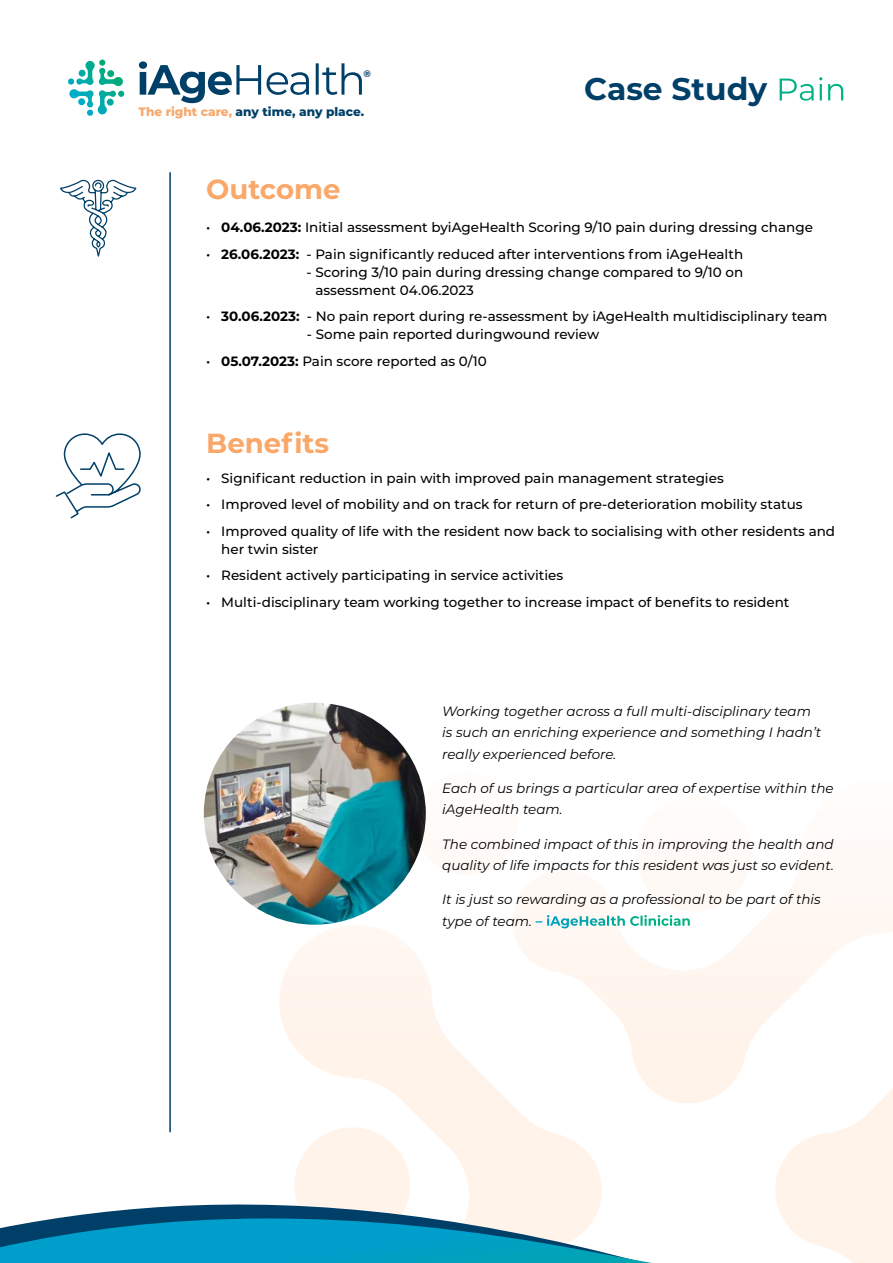
<style>
.page{position:relative;width:893px;height:1263px;background:#fff}
.page>*{position:absolute;margin:0;border:0;box-sizing:border-box;transform-origin:0 0}
.t1{font:700 31.35px "Montserrat";color:#003f68}
.t2{font:700 27.6px "Montserrat";color:#f9a86a}
.t3{font:500 13.5px/18px "Montserrat";color:#000}
.t4{font:italic 13.5px/21.5px "Montserrat";color:#000}
.t5{font:800 12.15px "Montserrat";color:#003f68}
.t6{font:700 9.45px "Montserrat";color:#003f68}
.s1{color:#f9a86a}
.s2{font-weight:400;color:#fff}
.s3{font-weight:700}
.s4{font-weight:700;font-style:normal;color:#fff}
</style>
<div class="page">
<svg style="left:68px;top:60px;width:56px;height:56px"></svg>
<svg style="left:139px;top:61px;width:223px;height:42px"></svg>
<svg style="left:274px;top:917px;width:256px;height:205px;fill:#fff6f0"></svg>
<svg style="left:790px;top:1109px;width:103px;height:43px"></svg>
<svg style="left:507px;top:884px;width:386px;height:225px"></svg>
<svg style="left:775px;top:1152px;width:118px;height:111px;fill:#fff3ea"></svg>
<svg style="left:0;top:1122px;width:652px;height:141px"></svg>
<hr style="left:169px;top:172px;width:2px;height:960px;background:#003f68">
<svg style="left:60px;top:179px;width:77px;height:78px"></svg>
<svg style="left:55px;top:433px;width:86px;height:86px"></svg>
<img style="left:204px;top:703px;width:222px;height:222px;border-radius:111px">
<p class="t6" style="left:363px;top:67px;width:9px">®</p>
<p class="t5" style="left:138px;top:103px;width:227px"><span class="s1">The right care,</span> any time, any place.</p>
<h2 class="t2" style="left:206px;top:169px;width:136px">Outcome</h2>
<h1 class="t1" style="left:584px;top:67px;width:264px">Case Study <span class="s2">Pain</span></h1>
<p class="t3" style="left:206px;top:218px;width:608px">• <span class="s3">04.06.2023:</span> Initial assessment byiAgeHealth Scoring 9/10 pain during dressing change</p>
<p class="t3" style="left:206px;top:244px;width:538px">• <span class="s3">26.06.2023:</span> - Pain significantly reduced after interventions from iAgeHealth</p>
<p class="t3" style="left:315px;top:262px;width:429px;text-indent:-9px">- Scoring 3/10 pain during dressing change compared to 9/10 on assessment 04.06.2023</p>
<p class="t3" style="left:206px;top:307px;width:623px">• <span class="s3">30.06.2023:</span> - No pain report during re-assessment by iAgeHealth multidisciplinary team</p>
<p class="t3" style="left:307px;top:325px;width:294px">- Some pain reported duringwound review</p>
<p class="t3" style="left:206px;top:351px;width:282px">• <span class="s3">05.07.2023:</span> Pain score reported as 0/10</p>
<h2 class="t2" style="left:206px;top:423px;width:124px">Benefits</h2>
<p class="t3" style="left:206px;top:469px;width:519px">• Significant reduction in pain with improved pain management strategies</p>
<p class="t3" style="left:206px;top:495px;width:598px">• Improved level of mobility and on track for return of pre-deterioration mobility status</p>
<p class="t3" style="left:221px;top:522px;width:615px;text-indent:-15px">• Improved quality of life with the resident now back to socialising with other residents and her twin sister</p>
<p class="t3" style="left:206px;top:566px;width:358px">• Resident actively participating in service activities</p>
<p class="t3" style="left:206px;top:593px;width:585px">• Multi-disciplinary team working together to increase impact of benefits to resident</p>
<p class="t4" style="left:442px;top:700px;width:381px">Working together across a full multi-disciplinary team is such an enriching experience and something I hadn’t really experienced before.</p>
<p class="t4" style="left:442px;top:777px;width:393px">Each of us brings a particular area of expertise within the iAgeHealth team.</p>
<p class="t4" style="left:442px;top:832px;width:393px">The combined impact of this in improving the health and quality of life impacts for this resident was just so evident.</p>
<p class="t4" style="left:442px;top:888px;width:380px">It is just so rewarding as a professional to be part of this type of team. <span class="s4">– iAgeHealth Clinician</span></p>
</div>
